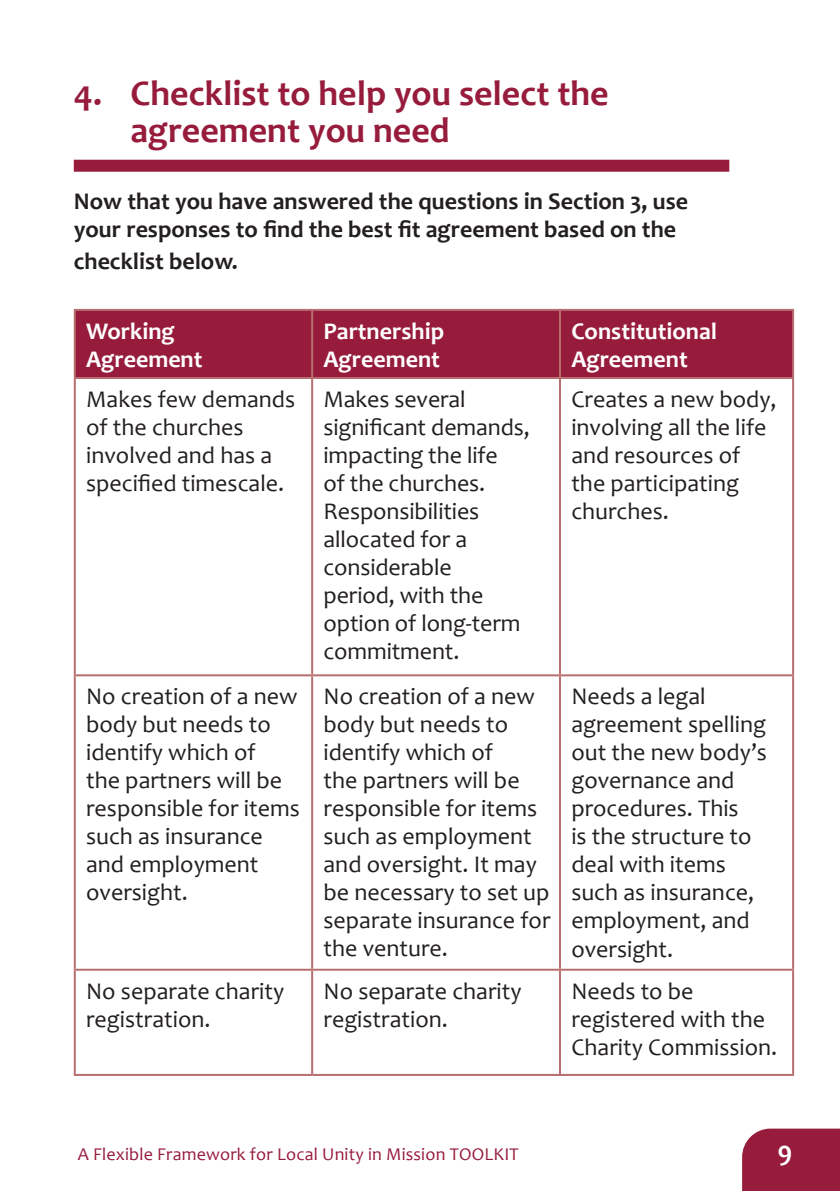
<style>
.page{position:relative;width:840px;height:1191px;background:#fff}
.page>*{position:absolute;margin:0;border:0;box-sizing:border-box;transform-origin:0 0}
.t1{font:700 36px/36px "Candara";color:#971c3c}
.t2{font:700 28px "Candara";color:#fff}
.t3{font:24px/28px "Candara";color:#231f20}
.t4{font:700 24px/28px "Candara";color:#231f20}
.t5{font:700 24px/28px "Candara";color:#fff}
.t6{font:18px "Candara";letter-spacing:.01em;color:#971c3c}
</style>
<div class="page">
<div style="left:742px;top:1128px;width:97px;height:63px;background:#971c3c"></div>
<div style="left:76px;top:311px;width:715px;height:66px;background:#971c3c"></div>
<hr style="left:74px;top:309px;width:238px;height:2px;background:#b76e6f">
<hr style="left:74px;top:311px;width:2px;height:66px;background:#b76e6f">
<hr style="left:312px;top:309px;width:247px;height:2px;background:#b76e6f">
<hr style="left:311px;top:311px;width:2px;height:66px;background:#b76e6f">
<hr style="left:559px;top:309px;width:234px;height:2px;background:#b76e6f">
<hr style="left:558px;top:311px;width:2px;height:66px;background:#b76e6f">
<hr style="left:791px;top:311px;width:2px;height:66px;background:#b76e6f">
<hr style="left:74px;top:377px;width:238px;height:2px;background:#b76e6f">
<hr style="left:74px;top:379px;width:2px;height:295px;background:#b76e6f">
<hr style="left:312px;top:377px;width:247px;height:2px;background:#b76e6f">
<hr style="left:311px;top:379px;width:2px;height:295px;background:#b76e6f">
<hr style="left:559px;top:377px;width:234px;height:2px;background:#b76e6f">
<hr style="left:558px;top:379px;width:2px;height:295px;background:#b76e6f">
<hr style="left:791px;top:379px;width:2px;height:295px;background:#b76e6f">
<hr style="left:74px;top:674px;width:238px;height:2px;background:#b76e6f">
<hr style="left:74px;top:676px;width:2px;height:292px;background:#b76e6f">
<hr style="left:312px;top:674px;width:247px;height:2px;background:#b76e6f">
<hr style="left:311px;top:676px;width:2px;height:292px;background:#b76e6f">
<hr style="left:559px;top:674px;width:234px;height:2px;background:#b76e6f">
<hr style="left:558px;top:676px;width:2px;height:292px;background:#b76e6f">
<hr style="left:791px;top:676px;width:2px;height:292px;background:#b76e6f">
<hr style="left:74px;top:968px;width:238px;height:2px;background:#b76e6f">
<hr style="left:74px;top:970px;width:2px;height:104px;background:#b76e6f">
<hr style="left:312px;top:968px;width:247px;height:2px;background:#b76e6f">
<hr style="left:311px;top:970px;width:2px;height:104px;background:#b76e6f">
<hr style="left:559px;top:968px;width:234px;height:2px;background:#b76e6f">
<hr style="left:558px;top:970px;width:2px;height:104px;background:#b76e6f">
<hr style="left:791px;top:970px;width:2px;height:104px;background:#b76e6f">
<hr style="left:74px;top:1074px;width:238px;height:2px;background:#b76e6f">
<hr style="left:312px;top:1074px;width:247px;height:2px;background:#b76e6f">
<hr style="left:559px;top:1074px;width:234px;height:2px;background:#b76e6f">
<div style="left:74px;top:160px;width:655px;height:12px;background:#971c3c"></div>
<h1 class="t1" style="left:130px;top:75px;width:479px;text-indent:-57px">4. Checklist to help you select the agreement you need</h1>
<p class="t4" style="left:74px;top:187px;width:615px">Now that you have answered the questions in Section 3, use your responses to find the best fit agreement based on the</p>
<p class="t4" style="left:74px;top:247px;width:165px">checklist below.</p>
<p class="t5" style="left:86px;top:316px;width:118px">Working<br>Agreement</p>
<p class="t5" style="left:323px;top:316px;width:122px">Partnership<br>Agreement</p>
<p class="t5" style="left:571px;top:316px;width:147px">Constitutional<br>Agreement</p>
<p class="t3" style="left:86px;top:385px;width:210px">Makes few demands of the churches involved and has a specified timescale.</p>
<p class="t3" style="left:323px;top:385px;width:208px">Makes several significant demands, impacting the life<br>of the churches.<br>Responsibilities allocated for a considerable<br>period, with the option of long-term commitment.</p>
<p class="t3" style="left:571px;top:385px;width:207px">Creates a new body, involving all the life and resources of the participating churches.</p>
<p class="t3" style="left:86px;top:682px;width:215px">No creation of a new body but needs to identify which of<br>the partners will be responsible for items such as insurance and employment oversight.</p>
<p class="t3" style="left:323px;top:682px;width:228px">No creation of a new body but needs to identify which of<br>the partners will be responsible for items such as employment and oversight. It may be necessary to set up separate insurance for the venture.</p>
<p class="t3" style="left:571px;top:682px;width:197px">Needs a legal agreement spelling out the new body’s governance and procedures. This<br>is the structure to deal with items such as insurance, employment, and oversight.</p>
<p class="t3" style="left:86px;top:976px;width:199px">No separate charity registration.</p>
<p class="t3" style="left:323px;top:976px;width:199px">No separate charity registration.</p>
<p class="t3" style="left:571px;top:976px;width:207px">Needs to be registered with the<br>Charity Commission.</p>
<p class="t6" style="left:78px;top:1143px;width:442px">A Flexible Framework for Local Unity in Mission TOOLKIT</p>
<p class="t2" style="left:777px;top:1133px;width:16px">9</p>
</div>
